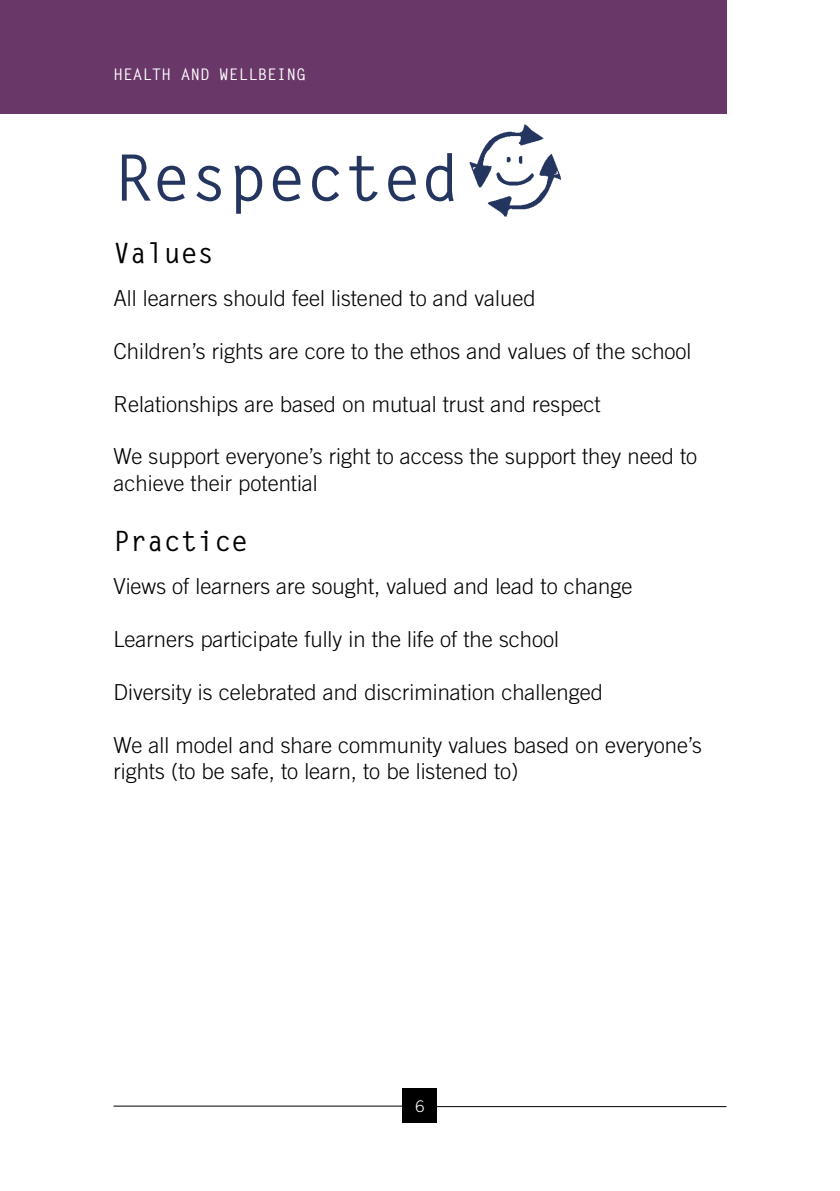
<style>
.page{position:relative;width:840px;height:1191px;background:#fff}
.page>*{position:absolute;margin:0;border:0;box-sizing:border-box;transform-origin:0 0}
.t1{font:700 64px "Letter Gothic Std";color:#24355f}
.t2{font:700 28px "Letter Gothic Std";color:#000}
.t3{font:300 22px/26.4px "Trade Gothic LT Std";color:#000}
.t4{font:700 16px "Letter Gothic Std";color:#fff}
.t5{font:300 16px "Trade Gothic LT Std";color:#fff}
</style>
<div class="page">
<div style="left:0;top:0;width:726px;height:113px;background:#6a3769"></div>
<div style="left:403px;top:1089px;width:34px;height:34px;background:#000"></div>
<hr style="left:113px;top:1105px;width:290px;height:1px;background:#000">
<hr style="left:437px;top:1106px;width:289px;height:1px;background:#000">
<img style="left:469px;top:125px;width:91px;height:91px">
<p class="t4" style="left:113px;top:64px;width:194px">health and wellbeing</p>
<h1 class="t1" style="left:113px;top:138px;width:347px">Respected</h1>
<p class="t2" style="left:113px;top:235px;width:102px">Values</p>
<p class="t3" style="left:113px;top:285px;width:423px">All learners should feel listened to and valued</p>
<p class="t3" style="left:113px;top:337px;width:579px">Children’s rights are core to the ethos and values of the school</p>
<p class="t3" style="left:113px;top:390px;width:488px">Relationships are based on mutual trust and respect</p>
<p class="t3" style="left:113px;top:443px;width:585px">We support everyone’s right to access the support they need to achieve their potential</p>
<p class="t2" style="left:113px;top:523px;width:136px">Practice</p>
<p class="t3" style="left:113px;top:573px;width:520px">Views of learners are sought, valued and lead to change</p>
<p class="t3" style="left:113px;top:626px;width:446px">Learners participate fully in the life of the school</p>
<p class="t3" style="left:113px;top:678px;width:490px">Diversity is celebrated and discrimination challenged</p>
<p class="t3" style="left:113px;top:731px;width:589px">We all model and share community values based on everyone’s rights (to be safe, to learn, to be listened to)</p>
<p class="t5" style="left:415px;top:1096px;width:10px">6</p>
</div>
